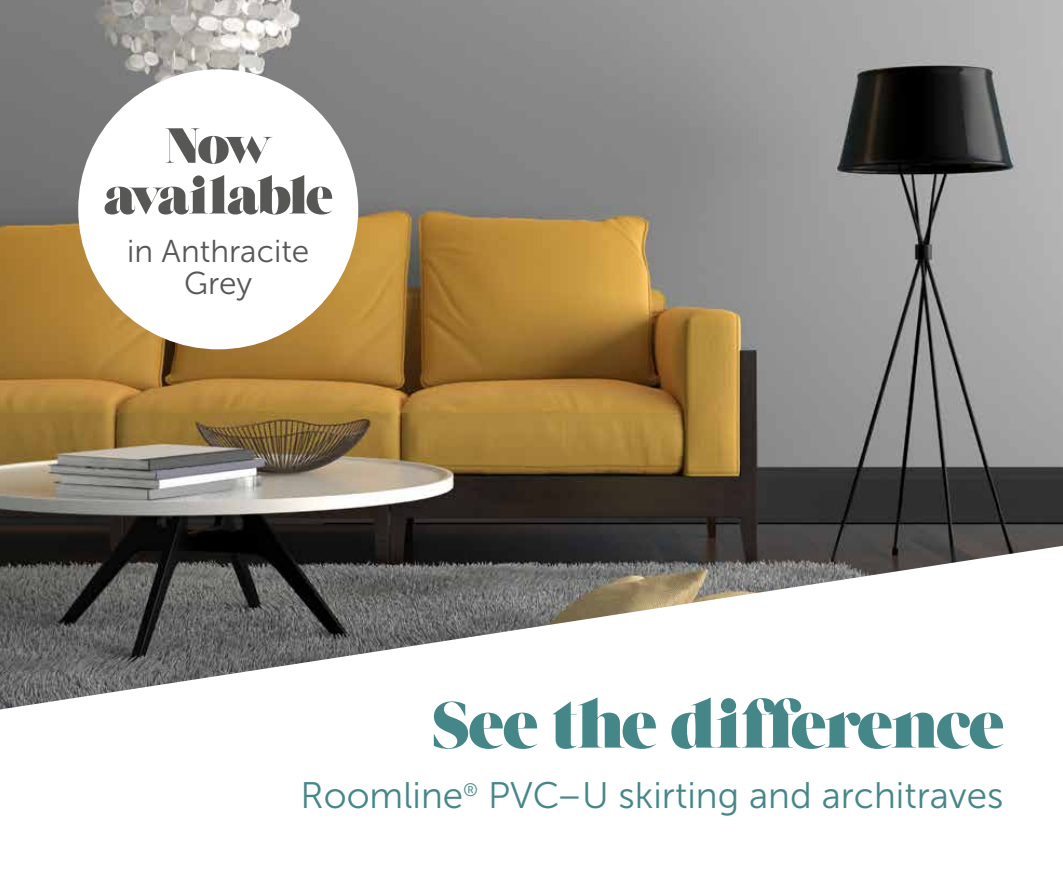
<style>
.page{position:relative;width:1063px;height:893px;background:#fff}
.page>*{position:absolute;margin:0;border:0;box-sizing:border-box;transform-origin:0 0}
.t1{font:66px "Grumpy Black 88";letter-spacing:-.015em;color:#458689}
.t2{font:50.7px/50.7px "Grumpy Black 88";letter-spacing:-.045em;color:#575756;text-align:center}
.t3{font:36.9px "Museo Sans 300";color:#458689}
.t4{font:31.5px/31.5px "Museo Sans 300";color:#575756;text-align:center}
</style>
<div class="page">
<img style="left:0;top:0;width:1063px;height:709px">
<div style="left:78px;top:69px;width:280px;height:280px;background:#fff;border-radius:50%"></div>
<h2 class="t2" style="left:104px;top:120px;width:230px">Now available</h2>
<p class="t4" style="left:127px;top:236px;width:184px">in Anthracite<br>Grey</p>
<h1 class="t1" style="left:433px;top:686px;width:572px">See the difference</h1>
<p class="t3" style="left:301px;top:775px;width:704px">Roomline<sup>®</sup> PVC–U skirting and architraves</p>
</div>
